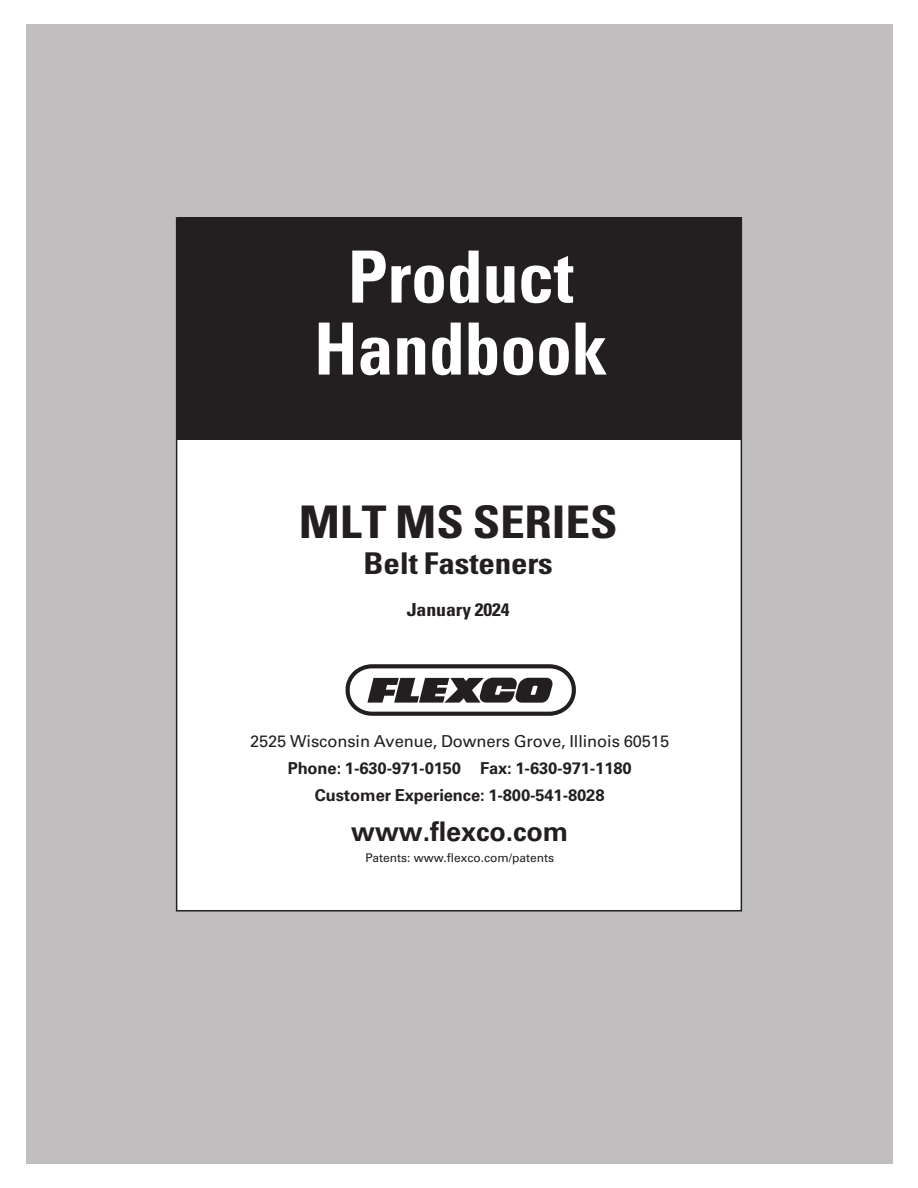
<style>
.page{position:relative;width:918px;height:1188px;background:#fff}
.page>*{position:absolute;margin:0;border:0;box-sizing:border-box;transform-origin:0 0}
.t1{font:700 condensed 72px/72px "Univers LT Std";letter-spacing:-.005em;color:#fff;text-align:center}
.t2{font:700 condensed 45px "Univers LT Std";letter-spacing:-.005em;color:#231f20;scale:1.1 1}
.t3{font:700 condensed 30px "Univers LT Std";letter-spacing:-.005em;color:#231f20;scale:1.1 1}
.t4{font:700 27px "Univers LT Std";letter-spacing:-.005em;color:#231f20}
.t5{font:700 condensed 18px "Univers LT Std";letter-spacing:-.005em;color:#231f20;scale:1.1 1}
.t6{font:700 16.5px/27px "Univers LT Std";letter-spacing:-.005em;color:#231f20;text-align:center}
.t7{font:16.5px "Univers LT Std";letter-spacing:-.005em;color:#231f20}
.t8{font:12px "Univers LT Std";color:#231f20}
</style>
<div class="page">
<div style="left:26px;top:24px;width:866px;height:1139px;background:#c0bebf"></div>
<div style="left:177px;top:218px;width:564px;height:693px;background:#fff"></div>
<div style="left:177px;top:217px;width:564px;height:222px;background:#231f20"></div>
<svg style="left:346px;top:664px;width:230px;height:52px"></svg>
<h1 class="t1" style="left:314px;top:241px;width:295px">Product<br>Handbook</h1>
<h2 class="t2" style="left:299px;top:495px;width:291px">MLT MS SERIES</h2>
<h3 class="t3" style="left:363px;top:545px;width:174px">Belt Fasteners</h3>
<p class="t5" style="left:407px;top:599px;width:95px">January 2024</p>
<p class="t7" style="left:250px;top:732px;width:421px">2525 Wisconsin Avenue, Downers Grove, Illinois 60515</p>
<p class="t6" style="left:288px;top:755px;width:346px">Phone: 1-630-971-0150 Fax: 1-630-971-1180<br>Customer Experience: 1-800-541-8028</p>
<h3 class="t4" style="left:351px;top:815px;width:218px">www.flexco.com</h3>
<p class="t8" style="left:365px;top:850px;width:190px">Patents: www.flexco.com/patents</p>
</div>
